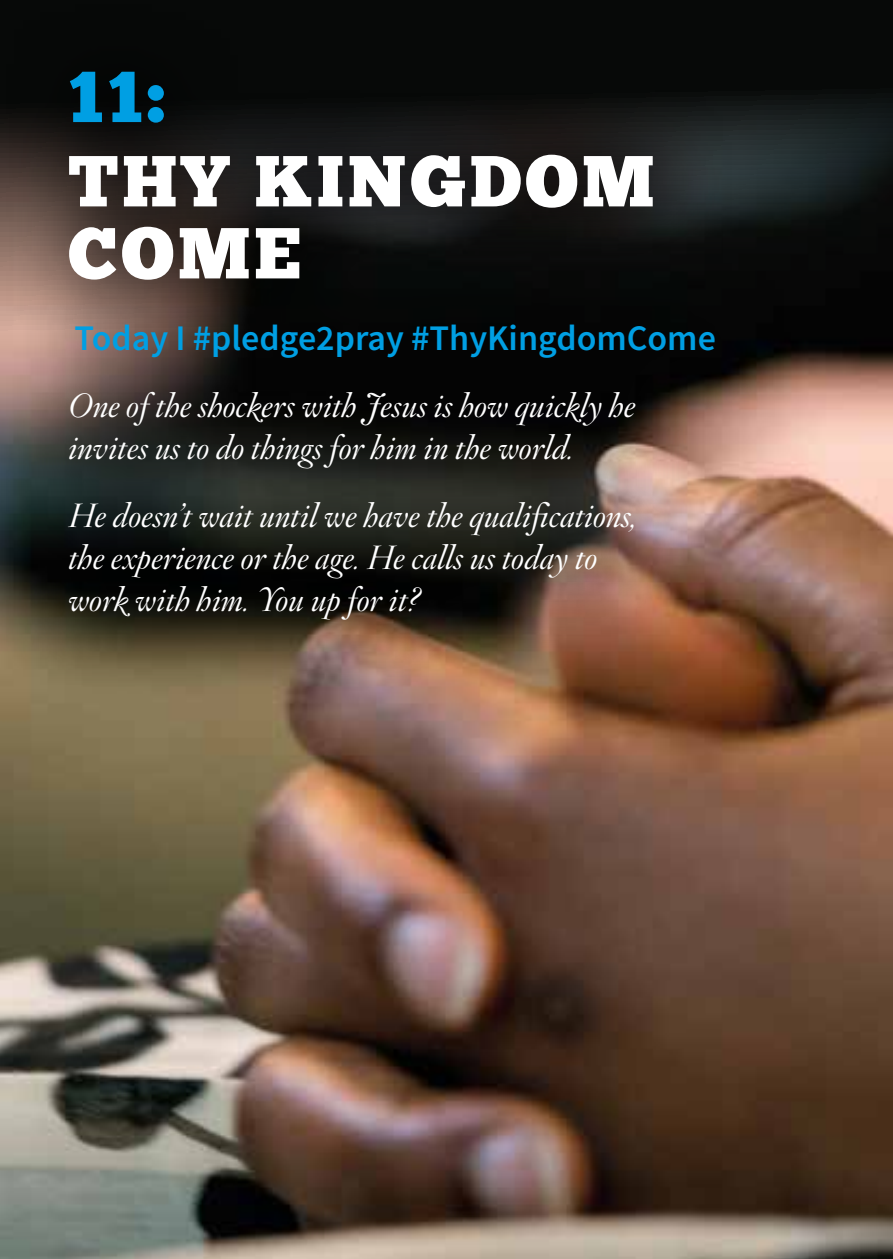
<style>
.page{position:relative;width:893px;height:1259px;background:#fff}
.page>*{position:absolute;margin:0;border:0;box-sizing:border-box;transform-origin:0 0}
.t1{font:72px/72px "Chunk Five";letter-spacing:.05em;color:#fff}
.t2{font:72px "Chunk Five";color:#009fe3}
.t3{font:600 36px "Source Sans Pro";color:#009fe3}
.t4{font:italic 300 33px/42px "Hoefler Titling";color:#fff}
</style>
<div class="page">
<img style="left:0;top:64px;width:893px;height:1195px">
<div style="left:3px;top:4px;width:788px;height:694px;background:#000;opacity:.75"></div>
<h1 class="t2" style="left:68px;top:54px;width:98px">11:</h1>
<h1 class="t1" style="left:68px;top:145px;width:588px">THY KINGDOM<br>COME</h1>
<p class="t3" style="left:75px;top:314px;width:643px">Today I #pledge2pray #ThyKingdomCome</p>
<p class="t4" style="left:68px;top:385px;width:569px">One of the shockers with Jesus is how quickly he invites us to do things for him in the world.</p>
<p class="t4" style="left:68px;top:494px;width:570px">He doesn’t wait until we have the qualifications, the experience or the age. He calls us today to work with him. You up for it?</p>
</div>
